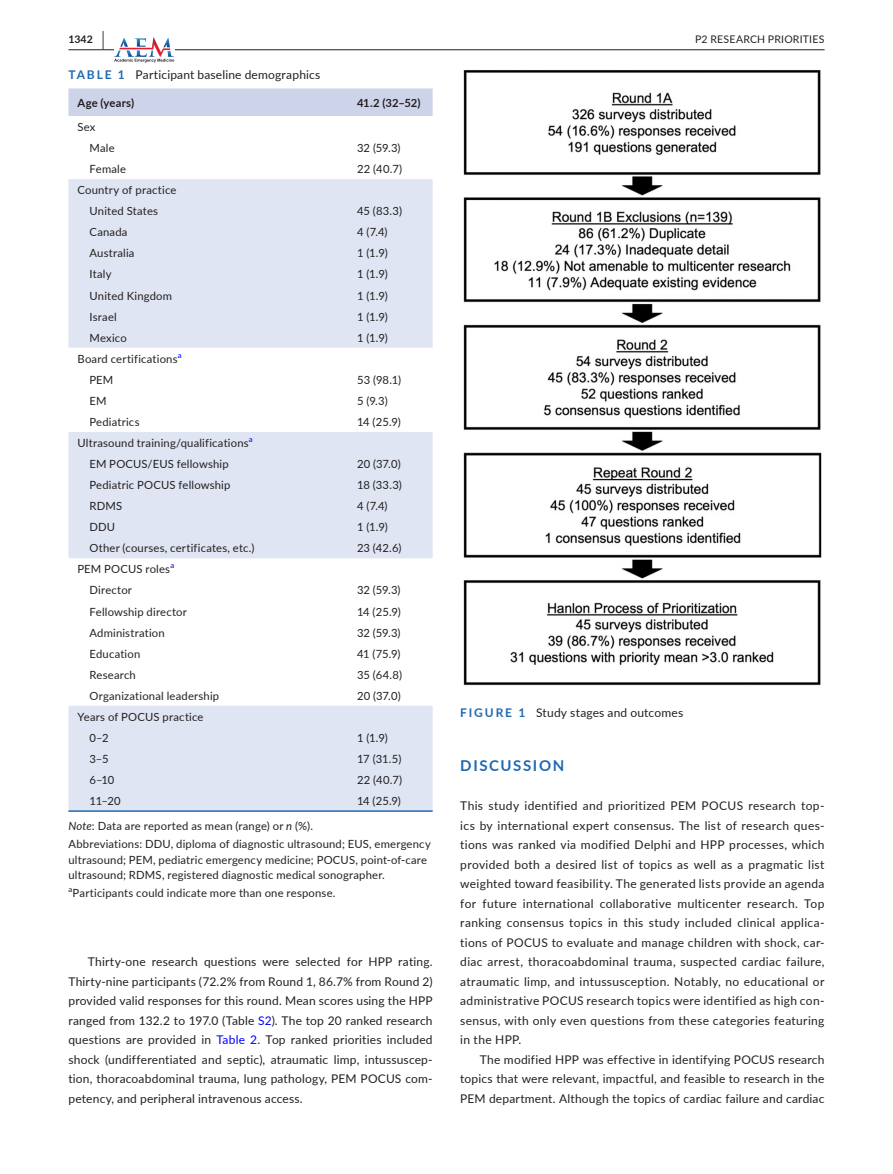
<style>
.page{position:relative;width:893px;height:1174px;background:#fff}
.page>*{position:absolute;margin:0;border:0;box-sizing:border-box;transform-origin:0 0}
.t1{font:700 15px "Lato";letter-spacing:.11em;color:#2069b1}
.t2{font:12px/19.5px "Lato";letter-spacing:.015em;color:#231f20;text-align:justify}
.t3{font:11.25px/21px "Lato";letter-spacing:.015em;color:#231f20}
.t4{font:700 11.25px "Lato";letter-spacing:.005em;color:#231f20}
.t5{font:10.5px "Lato";letter-spacing:.02em;color:#231f20}
.t6{font:700 10.5px "Lato";color:#231f20}
.t7{font:7.8px "Lato";color:#00f}
.t8{font:7.8px "Lato";color:#231f20}
.s1{font-size:19.5px}
.s2{font-weight:700;color:#2069b1}
.s3{font-style:italic}
.s4{color:#00f}
</style>
<div class="page">
<hr style="left:68px;top:49px;width:756px;height:1px;background:#231f20">
<svg style="left:114px;top:37px;width:60px;height:25px"></svg>
<div style="left:68px;top:88px;width:365px;height:28px;background:#cdd4ea"></div>
<svg style="left:68px;top:179px;width:365px;height:631px;fill:#dfe5f2"></svg>
<hr style="left:68px;top:810px;width:280px;height:2px;background:#2069b1">
<hr style="left:348px;top:810px;width:85px;height:2px;background:#2069b1">
<img style="left:464px;top:70px;width:357px;height:615px">
<p class="t6" style="left:68px;top:31px;width:37px">1342 <span class="s1">|</span></p>
<p class="t5" style="left:695px;top:31px;width:131px">P2 RESEARCH PRIORITIES</p>
<p class="t2" style="left:68px;top:64px;width:253px"><span class="s2">TABLE 1</span> Participant baseline demographics</p>
<p class="t4" style="left:77px;top:94px;width:58px">Age (years)</p>
<p class="t4" style="left:357px;top:94px;width:65px">41.2 (32–52)</p>
<p class="t3" style="left:89px;top:116px;width:27px;text-indent:-12px">Sex<br>Male</p>
<p class="t3" style="left:357px;top:137px;width:45px">32 (59.3)</p>
<p class="t3" style="left:89px;top:158px;width:38px">Female</p>
<p class="t3" style="left:357px;top:158px;width:47px">22 (40.7)</p>
<p class="t3" style="left:77px;top:179px;width:100px;text-align:center">Country of practice<br>United States</p>
<p class="t3" style="left:357px;top:200px;width:47px">45 (83.3)</p>
<p class="t3" style="left:89px;top:221px;width:40px">Canada</p>
<p class="t3" style="left:357px;top:221px;width:32px">4 (7.4)</p>
<p class="t3" style="left:89px;top:242px;width:47px">Australia</p>
<p class="t3" style="left:357px;top:242px;width:32px">1 (1.9)</p>
<p class="t3" style="left:89px;top:263px;width:24px">Italy</p>
<p class="t3" style="left:357px;top:263px;width:32px">1 (1.9)</p>
<p class="t3" style="left:89px;top:284px;width:84px">United Kingdom</p>
<p class="t3" style="left:357px;top:284px;width:32px">1 (1.9)</p>
<p class="t3" style="left:89px;top:305px;width:29px">Israel</p>
<p class="t3" style="left:357px;top:305px;width:32px">1 (1.9)</p>
<p class="t3" style="left:89px;top:327px;width:39px">Mexico</p>
<p class="t3" style="left:357px;top:327px;width:32px">1 (1.9)</p>
<p class="t3" style="left:77px;top:348px;width:102px">Board certifications</p>
<p class="t7" style="left:178px;top:349px;width:5px">a</p>
<p class="t3" style="left:89px;top:369px;width:25px">PEM</p>
<p class="t3" style="left:357px;top:369px;width:46px">53 (98.1)</p>
<p class="t3" style="left:89px;top:390px;width:18px">EM</p>
<p class="t3" style="left:357px;top:390px;width:32px">5 (9.3)</p>
<p class="t3" style="left:89px;top:411px;width:52px">Pediatrics</p>
<p class="t3" style="left:357px;top:411px;width:45px">14 (25.9)</p>
<p class="t3" style="left:77px;top:432px;width:173px">Ultrasound training/qualifications</p>
<p class="t7" style="left:249px;top:433px;width:5px">a</p>
<p class="t3" style="left:89px;top:453px;width:141px">EM POCUS/EUS fellowship</p>
<p class="t3" style="left:357px;top:453px;width:45px">20 (37.0)</p>
<p class="t3" style="left:89px;top:474px;width:142px">Pediatric POCUS fellowship</p>
<p class="t3" style="left:357px;top:474px;width:46px">18 (33.3)</p>
<p class="t3" style="left:89px;top:495px;width:34px">RDMS</p>
<p class="t3" style="left:357px;top:495px;width:32px">4 (7.4)</p>
<p class="t3" style="left:89px;top:516px;width:27px">DDU</p>
<p class="t3" style="left:357px;top:516px;width:32px">1 (1.9)</p>
<p class="t3" style="left:89px;top:537px;width:167px">Other (courses, certificates, etc.)</p>
<p class="t3" style="left:357px;top:537px;width:46px">23 (42.6)</p>
<p class="t3" style="left:77px;top:558px;width:94px">PEM POCUS roles</p>
<p class="t7" style="left:170px;top:560px;width:5px">a</p>
<p class="t3" style="left:89px;top:579px;width:44px">Director</p>
<p class="t3" style="left:357px;top:579px;width:45px">32 (59.3)</p>
<p class="t3" style="left:89px;top:600px;width:99px">Fellowship director</p>
<p class="t3" style="left:357px;top:600px;width:45px">14 (25.9)</p>
<p class="t3" style="left:89px;top:621px;width:77px">Administration</p>
<p class="t3" style="left:357px;top:621px;width:45px">32 (59.3)</p>
<p class="t3" style="left:89px;top:642px;width:52px">Education</p>
<p class="t3" style="left:357px;top:642px;width:45px">41 (75.9)</p>
<p class="t3" style="left:89px;top:663px;width:48px">Research</p>
<p class="t3" style="left:357px;top:663px;width:47px">35 (64.8)</p>
<p class="t3" style="left:89px;top:684px;width:131px">Organizational leadership</p>
<p class="t3" style="left:357px;top:684px;width:45px">20 (37.0)</p>
<p class="t3" style="left:89px;top:706px;width:116px;text-indent:-12px">Years of POCUS practice<br>0–2</p>
<p class="t3" style="left:357px;top:727px;width:32px">1 (1.9)</p>
<p class="t3" style="left:89px;top:748px;width:21px">3–5</p>
<p class="t3" style="left:357px;top:748px;width:46px">17 (31.5)</p>
<p class="t3" style="left:89px;top:769px;width:27px">6–10</p>
<p class="t3" style="left:357px;top:769px;width:47px">22 (40.7)</p>
<p class="t3" style="left:89px;top:790px;width:33px">11–20</p>
<p class="t3" style="left:357px;top:790px;width:45px">14 (25.9)</p>
<p class="t3" style="left:68px;top:816px;width:364px;line-height:18px"><span class="s3">Note</span>: Data are reported as mean (range) or <span class="s3">n</span> (%).<br>Abbreviations: DDU, diploma of diagnostic ultrasound; EUS, emergency</p>
<p class="t3" style="left:68px;top:851px;width:360px;line-height:15.8px">ultrasound; PEM, pediatric emergency medicine; POCUS, point-of-care ultrasound; RDMS, registered diagnostic medical sonographer.</p>
<p class="t8" style="left:68px;top:884px;width:5px">a</p>
<p class="t3" style="left:73px;top:882px;width:264px">Participants could indicate more than one response.</p>
<p class="t2" style="left:68px;top:951px;width:366px;text-indent:20px">Thirty-one research questions were selected for HPP rating.<br>Thirty-nine participants (72.2% from Round 1, 86.7% from Round 2) provided valid responses for this round. Mean scores using the HPP ranged from 132.2 to 197.0 (Table <span class="s4">S2</span>). The top 20 ranked research questions are provided in <span class="s4">Table 2</span>. Top ranked priorities included shock (undifferentiated and septic), atraumatic limp, intussuscep&shy;tion, thoracoabdominal trauma, lung pathology, PEM POCUS com&shy;petency, and peripheral intravenous access.</p>
<p class="t2" style="left:460px;top:702px;width:224px"><span class="s2">FIGURE 1</span> Study stages and outcomes</p>
<p class="t1" style="left:460px;top:755px;width:106px">DISCUSSION</p>
<p class="t2" style="left:460px;top:795px;width:366px">This study identified and prioritized PEM POCUS research top&shy;ics by international expert consensus. The list of research ques&shy;tions was ranked via modified Delphi and HPP processes, which provided both a desired list of topics as well as a pragmatic list weighted toward feasibility. The generated lists provide an agenda for future international collaborative multicenter research. Top ranking consensus topics in this study included clinical applica&shy;tions of POCUS to evaluate and manage children with shock, car&shy;diac arrest, thoracoabdominal trauma, suspected cardiac failure, atraumatic limp, and intussusception. Notably, no educational or administrative POCUS research topics were identified as high con&shy;sensus, with only even questions from these categories featuring in the HPP.</p>
<p class="t2" style="left:460px;top:1049px;width:366px;text-indent:20px">The modified HPP was effective in identifying POCUS research topics that were relevant, impactful, and feasible to research in the PEM department. Although the topics of cardiac failure and cardiac</p>
</div>
